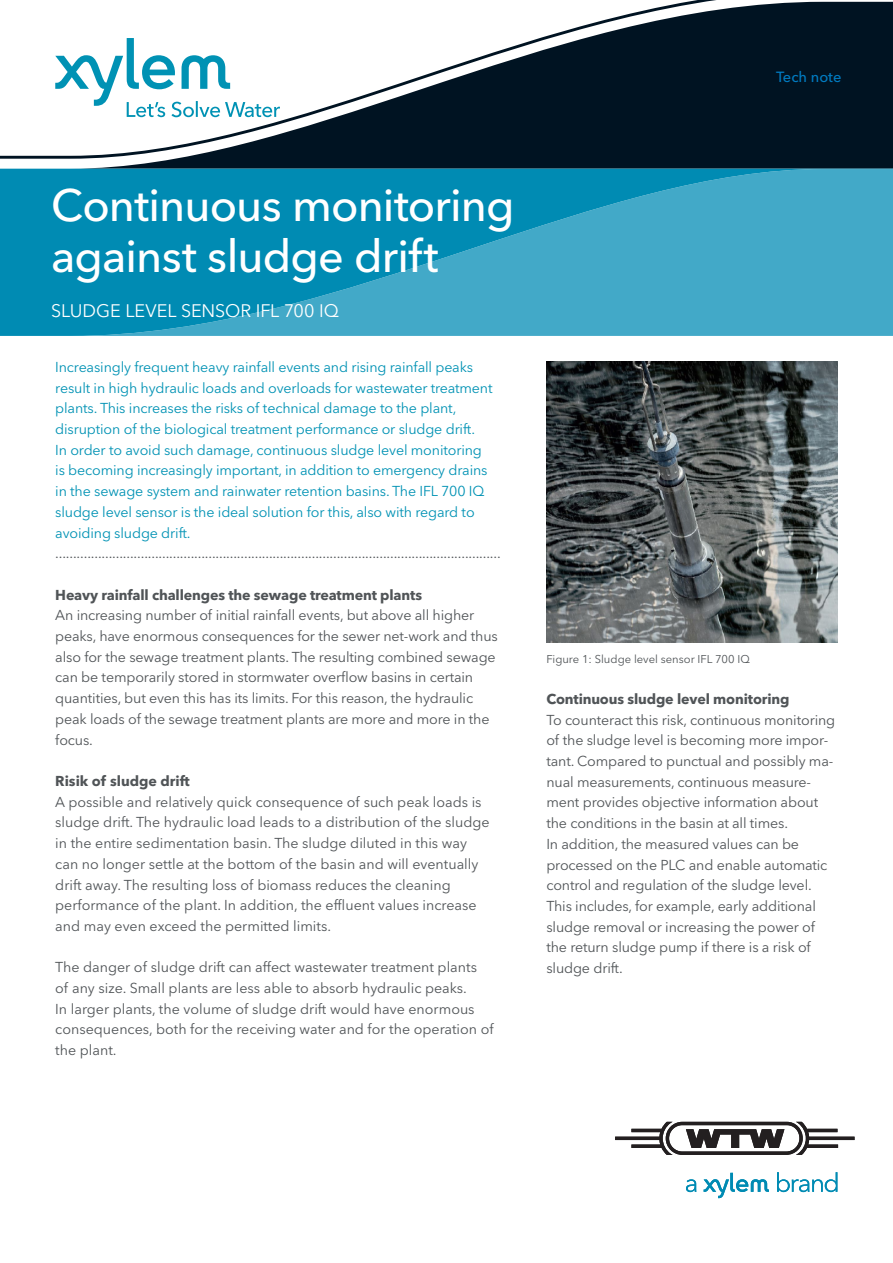
<style>
.page{position:relative;width:893px;height:1263px;background:#fff}
.page>*{position:absolute;margin:0;border:0;box-sizing:border-box;transform-origin:0 0}
.CS_Headline{font:500 45px "Avenir Next LT Pro";letter-spacing:-.02em;color:#fff}
.CS_Subhead{font:18px "Avenir Next LT Pro";letter-spacing:-.005em;color:#fff}
.Body_text{font:500 14.7px "Avenir Next LT Pro";color:#007bc1}
.Body_text-2{font:14.25px/20.7px "Avenir Next LT Pro";letter-spacing:-.01em;color:#505457}
.Body_text-3{font:14.25px/20.7px "Avenir Next LT Pro";letter-spacing:-.01em;color:#0092b4}
.Body_text-4{font:700 14.25px "Avenir Next LT Pro";letter-spacing:-.01em;color:#505457}
.small_body_text{font:11.25px "Avenir Next LT Pro";color:#505457}
</style>
<div class="page">
<svg style="left:70px;top:160px;width:823px;height:9px;background:#192e3d"></svg>
<svg style="left:0;top:169px;width:893px;height:167px;background:#2099bd"></svg>
<svg style="left:0;top:0;width:893px;height:160px"></svg>
<svg style="left:55px;top:38px;width:225px;height:79px"></svg>
<img style="left:546px;top:361px;width:292px;height:282px">
<svg style="left:615px;top:1122px;width:239px;height:33px"></svg>
<svg style="left:686px;top:1179px;width:10px;height:13px"></svg>
<svg style="left:777px;top:1172px;width:60px;height:20px"></svg>
<svg style="left:704px;top:1173px;width:65px;height:25px"></svg>
<p class="Body_text" style="left:776px;top:68px;width:67px">Tech note</p>
<p class="CS_Headline" style="left:51px;top:178px;width:465px">Continuous monitoring</p>
<p class="CS_Headline" style="left:51px;top:229px;width:389px">against sludge drift</p>
<p class="CS_Subhead" style="left:51px;top:300px;width:290px">SLUDGE LEVEL SENSOR IFL 700 IQ</p>
<p class="Body_text-3" style="left:55px;top:357px;width:439px">Increasingly frequent heavy rainfall events and rising rainfall peaks result in high hydraulic loads and overloads for wastewater treatment plants. This increases the risks of technical damage to the plant, disruption of the biological treatment performance or sludge drift.</p>
<p class="Body_text-3" style="left:55px;top:439px;width:434px">In order to avoid such damage, continuous sludge level monitoring is becoming increasingly important, in addition to emergency drains in the sewage system and rainwater retention basins. The IFL 700 IQ sludge level sensor is the ideal solution for this, also with regard to avoiding sludge drift.</p>
<p class="Body_text-2" style="left:55px;top:543px;width:447px">.............................................................................................................................</p>
<p class="Body_text-4" style="left:55px;top:586px;width:368px">Heavy rainfall challenges the sewage treatment plants</p>
<p class="Body_text-2" style="left:55px;top:605px;width:444px">An increasing number of initial rainfall events, but above all higher peaks, have enormous consequences for the sewer net-work and thus also for the sewage treatment plants. The resulting combined sewage can be temporarily stored in stormwater overflow basins in certain quantities, but even this has its limits. For this reason, the hydraulic peak loads of the sewage treatment plants are more and more in the focus.</p>
<p class="Body_text-4" style="left:55px;top:772px;width:136px">Risik of sludge drift</p>
<p class="Body_text-2" style="left:55px;top:791px;width:436px">A possible and relatively quick consequence of such peak loads is sludge drift. The hydraulic load leads to a distribution of the sludge in the entire sedimentation basin. The sludge diluted in this way can no longer settle at the bottom of the basin and will eventually drift away. The resulting loss of biomass reduces the cleaning performance of the plant. In addition, the effluent values increase and may even exceed the permitted limits.</p>
<p class="Body_text-2" style="left:55px;top:957px;width:440px">The danger of sludge drift can affect wastewater treatment plants<br>of any size. Small plants are less able to absorb hydraulic peaks.<br>In larger plants, the volume of sludge drift would have enormous consequences, both for the receiving water and for the operation of the plant.</p>
<p class="small_body_text" style="left:546px;top:653px;width:205px">Figure 1: Sludge level sensor IFL 700 IQ</p>
<p class="Body_text-4" style="left:546px;top:690px;width:245px">Continuous sludge level monitoring</p>
<p class="Body_text-2" style="left:546px;top:709px;width:290px">To counteract this risk, continuous monitoring of the sludge level is becoming more impor&shy;tant. Compared to punctual and possibly ma&shy;nual measurements, continuous measure&shy;ment provides objective information about the conditions in the basin at all times.</p>
<p class="Body_text-2" style="left:546px;top:833px;width:282px">In addition, the measured values can be processed on the PLC and enable automatic control and regulation of the sludge level.<br>This includes, for example, early additional sludge removal or increasing the power of the return sludge pump if there is a risk of sludge drift.</p>
</div>
